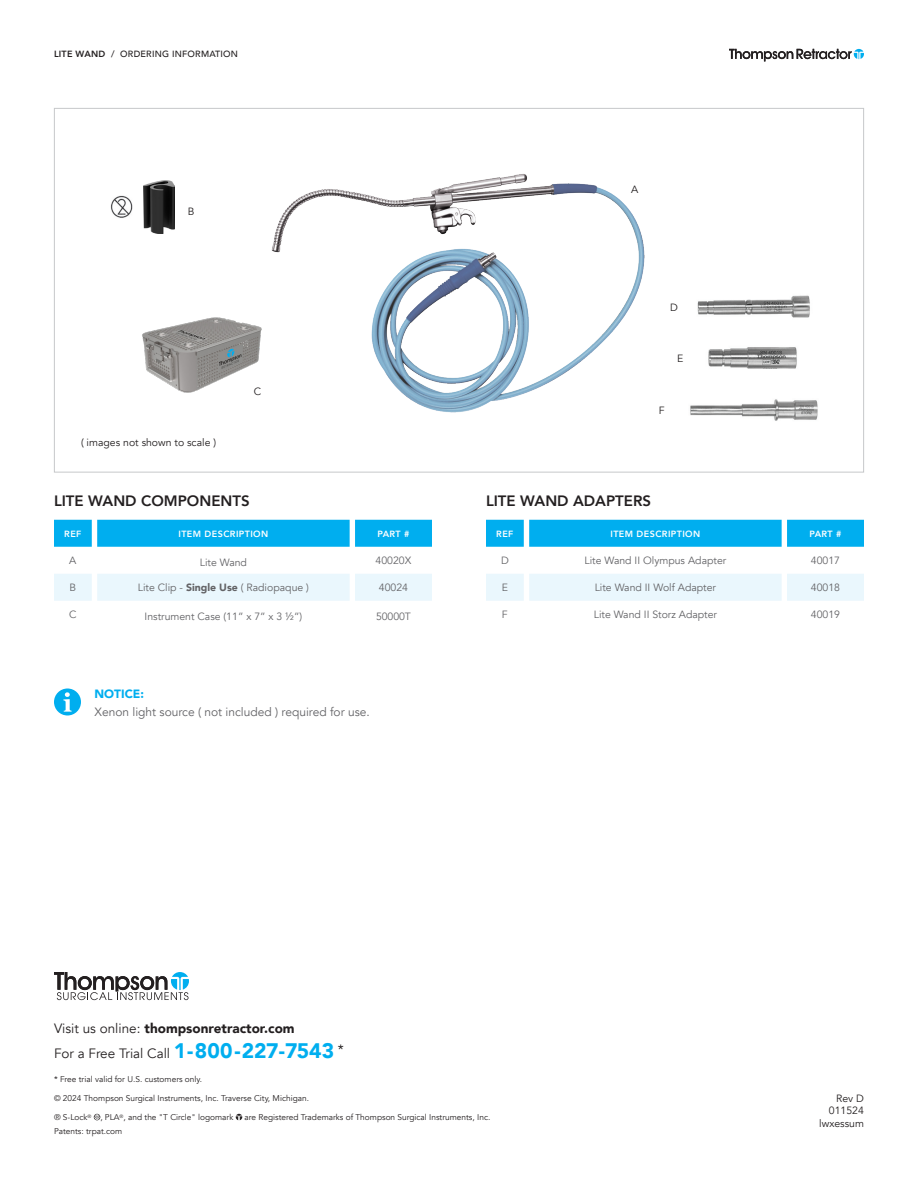
<style>
.page{position:relative;width:918px;height:1188px;background:#fff}
.page>*{position:absolute;margin:0;border:0;box-sizing:border-box;transform-origin:0 0}
.t1{font:800 15px "Avenir";color:#231f20}
.t2{font:900 13.5px "Avenir";color:#231f20}
.t3{font:13.5px "Avenir";color:#231f20}
.t4{font:12px "Avenir";color:#636366}
.t5{font:900 12px "Avenir";color:#00aeef}
.t6{font:10.5px "Avenir";color:#636366}
.t7{font:10.5px "Avenir";color:#231f20}
.t8{font:800 9px "Avenir";letter-spacing:.045em;color:#fff}
.t9{font:500 9px "Avenir";letter-spacing:.025em;color:#231f20}
.t10{font:8.4px "Avenir";color:#231f20}
.s1{font-weight:800}
.s2{font-weight:900}
.s3{font-weight:400}
.s4{font-weight:900;font-size:21px;color:#00aeef}
</style>
<div class="page">
<svg style="left:729px;top:49px;width:135px;height:12px"></svg>
<svg style="left:54px;top:688px;width:27px;height:28px"></svg>
<img style="left:271px;top:174px;width:374px;height:239px">
<img style="left:142px;top:311px;width:148px;height:87px">
<img style="left:144px;top:180px;width:31px;height:53px">
<svg style="left:94px;top:1114px;width:6px;height:6px"></svg>
<svg style="left:236px;top:1114px;width:6px;height:6px"></svg>
<svg style="left:54px;top:972px;width:135px;height:28px"></svg>
<img style="left:690px;top:295px;width:128px;height:126px">
<img style="left:110px;top:196px;width:23px;height:22px">
<div style="left:54px;top:520px;width:378px;height:27px;background:#00aeef"></div>
<div style="left:54px;top:574px;width:378px;height:27px;background:#eaf7fd"></div>
<div style="left:486px;top:520px;width:378px;height:27px;background:#00aeef"></div>
<div style="left:486px;top:574px;width:378px;height:27px;background:#eaf7fd"></div>
<p class="t9" style="left:54px;top:46px;width:186px"><span class="s1">LITE WAND</span> / ORDERING INFORMATION</p>
<p class="t7" style="left:188px;top:205px;width:8px">B</p>
<p class="t7" style="left:631px;top:183px;width:9px">A</p>
<p class="t7" style="left:81px;top:436px;width:137px">( images not shown to scale )</p>
<p class="t7" style="left:254px;top:386px;width:9px">C</p>
<p class="t7" style="left:670px;top:301px;width:9px">D</p>
<p class="t7" style="left:677px;top:353px;width:8px">E</p>
<p class="t7" style="left:659px;top:404px;width:7px">F</p>
<p class="t1" style="left:54px;top:489px;width:197px">LITE WAND COMPONENTS</p>
<p class="t1" style="left:486px;top:489px;width:167px">LITE WAND ADAPTERS</p>
<p class="t8" style="left:64px;top:527px;width:19px">REF</p>
<p class="t8" style="left:178px;top:527px;width:91px">ITEM DESCRIPTION</p>
<p class="t8" style="left:378px;top:527px;width:34px">PART #</p>
<p class="t6" style="left:69px;top:554px;width:9px">A</p>
<p class="t6" style="left:200px;top:556px;width:49px">Lite Wand</p>
<p class="t6" style="left:376px;top:554px;width:37px">40020X</p>
<p class="t6" style="left:70px;top:581px;width:8px">B</p>
<p class="t6" style="left:138px;top:581px;width:173px">Lite Clip - <span class="s2">Single Use</span> ( Radiopaque )</p>
<p class="t6" style="left:379px;top:581px;width:31px">40024</p>
<p class="t6" style="left:69px;top:608px;width:9px">C</p>
<p class="t6" style="left:145px;top:610px;width:159px">Instrument Case (11” x 7” x 3 ½”)</p>
<p class="t6" style="left:376px;top:610px;width:36px">50000T</p>
<p class="t5" style="left:94px;top:683px;width:51px">NOTICE:</p>
<p class="t4" style="left:94px;top:704px;width:277px">Xenon light source ( not included ) required for use.</p>
<p class="t8" style="left:496px;top:527px;width:19px">REF</p>
<p class="t8" style="left:610px;top:527px;width:91px">ITEM DESCRIPTION</p>
<p class="t8" style="left:810px;top:527px;width:34px">PART #</p>
<p class="t6" style="left:501px;top:554px;width:9px">D</p>
<p class="t6" style="left:585px;top:554px;width:143px">Lite Wand II Olympus Adapter</p>
<p class="t6" style="left:811px;top:554px;width:31px">40017</p>
<p class="t6" style="left:502px;top:581px;width:8px">E</p>
<p class="t6" style="left:595px;top:581px;width:123px">Lite Wand II Wolf Adapter</p>
<p class="t6" style="left:811px;top:581px;width:31px">40018</p>
<p class="t6" style="left:502px;top:608px;width:7px">F</p>
<p class="t6" style="left:594px;top:608px;width:125px">Lite Wand II Storz Adapter</p>
<p class="t6" style="left:811px;top:608px;width:31px">40019</p>
<p class="t2" style="left:54px;top:1016px;width:242px"><span class="s3">Visit us online:</span> thompsonretractor.com</p>
<p class="t3" style="left:54px;top:1046px;width:291px">For a Free Trial Call <span class="s4">1-800-227-7543</span> *</p>
<p class="t10" style="left:54px;top:1074px;width:150px">* Free trial valid for U.S. customers only.</p>
<p class="t10" style="left:54px;top:1093px;width:257px">© 2024 Thompson Surgical Instruments, Inc. Traverse City, Michigan.</p>
<p class="t10" style="left:54px;top:1112px;width:181px">® S-Lock<sup>®</sup> , PLA<sup>®</sup>, and the "T Circle" logomark</p>
<p class="t10" style="left:245px;top:1112px;width:247px">are Registered Trademarks of Thompson Surgical Instruments, Inc.</p>
<p class="t10" style="left:54px;top:1126px;width:70px">Patents: trpat.com</p>
<p class="t7" style="left:836px;top:1092px;width:29px">Rev D</p>
<p class="t7" style="left:829px;top:1104px;width:37px">011524</p>
<p class="t7" style="left:819px;top:1117px;width:46px">lwxessum</p>
</div>
